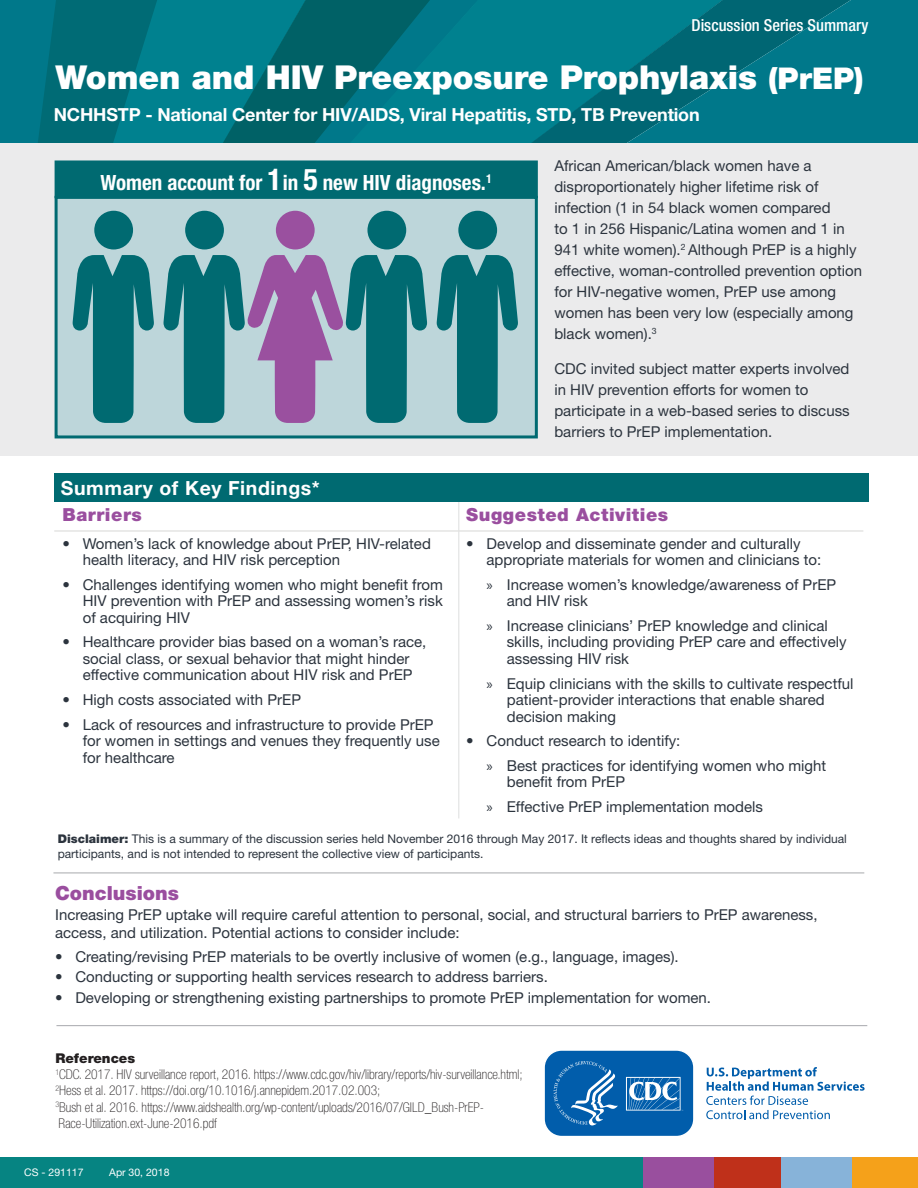
<style>
.page{position:relative;width:918px;height:1188px;background:#fff}
.page>*{position:absolute;margin:0;border:0;box-sizing:border-box;transform-origin:0 0}
.H1-_title{font:900 33px "Helvetica Neue LT Std";color:#fff}
.Women_Account{font:700 condensed 21px "Helvetica Neue LT Std";color:#fff}
.Disclaimer{font:700 19.5px "Helvetica Neue LT Std";letter-spacing:.03em;color:#fff}
.References{font:900 19.5px "Helvetica Neue LT Std";color:#9a4e9f}
.H1_-_sub_title{font:700 18px "Helvetica Neue LT Std";letter-spacing:-.01em;color:#fff}
.Table_Body_Text{font:900 18px "Helvetica Neue LT Std";letter-spacing:.03em;color:#9a4e9f}
.H2_-_Discussion{font:500 condensed 16.5px "Helvetica Neue LT Std";color:#fff}
.Intro_Body__B{font:15px/16.5px "Helvetica Neue LT Std";color:#2c343e}
.B1{font:15px/18px "Helvetica Neue LT Std";color:#2c343e}
.Disclaimer-2{font:15px/21px "Helvetica Neue LT Std";color:#2c343e}
.References-2{font:100 condensed 13.5px/16.2px "Helvetica Neue LT Std";color:#231f20}
.References-3{font:900 13.5px "Helvetica Neue LT Std";color:#231f20}
.Disclaimer-3{font:12px/15px "Helvetica Neue LT Std";color:#2c343e}
.t1{font:10.5px "Helvetica Neue LT Std";color:#fff}
.s1{font-size:30px}
.s2{font-family:"Myriad Pro"}
.s3{font-weight:900}
</style>
<div class="page">
<svg style="left:0;top:0;width:344px;height:143px;background:#00737e"></svg>
<svg style="left:344px;top:0;width:178px;height:143px;background:#007986"></svg>
<svg style="left:522px;top:0;width:94px;height:143px;background:#007b89"></svg>
<svg style="left:616px;top:0;width:302px;height:143px;background:#007383"></svg>
<div style="left:0;top:143px;width:918px;height:313px;background:#ebebec"></div>
<div style="left:0;top:1158px;width:918px;height:30px;background:#068482"></div>
<div style="left:712px;top:1158px;width:70px;height:30px;background:#bf301a"></div>
<div style="left:782px;top:1158px;width:70px;height:30px;background:#87b3d9"></div>
<div style="left:852px;top:1158px;width:66px;height:30px;background:#f5a11a"></div>
<div style="left:643px;top:1158px;width:70px;height:30px;background:#994f9e"></div>
<hr style="left:56px;top:1025px;width:811px;height:1px;background:#a8a9ad">
<hr style="left:458px;top:531px;width:1px;height:287px;background:#dddede">
<hr style="left:458px;top:501px;width:1px;height:30px;background:#dddede">
<hr style="left:54px;top:531px;width:405px;height:1px;background:#d7d7d5">
<hr style="left:459px;top:531px;width:404px;height:1px;background:#d7d7d5">
<hr style="left:53px;top:873px;width:811px;height:1px;background:#a8a9ad">
<div style="left:56px;top:197px;width:480px;height:240px;background:#bdd6da"></div>
<div style="left:367px;top:211px;width:39px;height:38px;background:#006a71;border-radius:50%"></div>
<div style="left:276px;top:211px;width:39px;height:39px;background:#9a509f;border-radius:50%"></div>
<div style="left:458px;top:211px;width:39px;height:38px;background:#006a71;border-radius:50%"></div>
<svg style="left:437px;top:255px;width:81px;height:168px"></svg>
<div style="left:94px;top:211px;width:39px;height:38px;background:#006a71;border-radius:50%"></div>
<svg style="left:72px;top:255px;width:82px;height:168px"></svg>
<div style="left:185px;top:211px;width:39px;height:38px;background:#006a71;border-radius:50%"></div>
<svg style="left:163px;top:255px;width:264px;height:168px"></svg>
<div style="left:55px;top:196px;width:483px;height:242px;border:3px solid #006a71"></div>
<div style="left:55px;top:161px;width:482px;height:37px;background:#006a71"></div>
<div style="left:55px;top:160px;width:483px;height:38px;border:2px solid #006a71"></div>
<div style="left:54px;top:473px;width:815px;height:29px;background:#006a71"></div>
<svg style="left:706px;top:1067px;width:159px;height:52px"></svg>
<svg style="left:544px;top:1050px;width:150px;height:86px;background:#2574b7"></svg>
<p class="H2_-_Discussion" style="left:691px;top:16px;width:179px">Discussion Series Summary</p>
<h1 class="H1-_title" style="left:55px;top:57px;width:810px">Women and HIV Preexposure Prophylaxis <span class="s1">(PrEP)</span></h1>
<h1 class="H1_-_sub_title" style="left:54px;top:104px;width:648px">NCHHSTP - National Center for HIV/AIDS, Viral Hepatitis, STD, TB Prevention</h1>
<p class="Women_Account" style="left:101px;top:170px;width:393px">Women account for <span class="s1">1</span> in <span class="s1">5</span> new HIV diagnoses.<sup>1</sup></p>
<p class="Intro_Body__B" style="left:554px;top:155px;width:309px;line-height:21px">African American/black women have a disproportionately higher lifetime risk of infection (1 in 54 black women compared<br>to 1 in 256 Hispanic/Latina women and 1 in 941 white women).<sup>2</sup> Although PrEP is a highly effective, woman-controlled prevention option for HIV-negative women, PrEP use among women has been very low (especially among black women).<sup>3</sup></p>
<p class="Disclaimer-2" style="left:554px;top:358px;width:297px">CDC invited subject matter experts involved in HIV prevention efforts for women to participate in a web-based series to discuss barriers to PrEP implementation.</p>
<p class="Disclaimer" style="left:61px;top:475px;width:260px">Summary of Key Findings*</p>
<p class="Table_Body_Text" style="left:63px;top:504px;width:81px">Barriers</p>
<p class="Table_Body_Text" style="left:466px;top:504px;width:203px">Suggested Activities</p>
<p class="Intro_Body__B" style="left:83px;top:535px;width:350px;text-indent:-20px">• Women’s lack of knowledge about PrEP, HIV-related health literacy, and HIV risk perception</p>
<p class="Intro_Body__B" style="left:83px;top:576px;width:362px;text-align:justify;text-indent:-20px">• Challenges identifying women who might benefit from HIV prevention with PrEP and assessing women’s risk of acquiring HIV</p>
<p class="Intro_Body__B" style="left:63px;top:634px;width:365px;text-align:center">• Healthcare provider bias based on a woman’s race, social class, or sexual behavior that might hinder effective communication about HIV risk and PrEP</p>
<p class="Intro_Body__B" style="left:63px;top:691px;width:240px">• High costs associated with PrEP</p>
<p class="Intro_Body__B" style="left:83px;top:716px;width:359px;text-indent:-20px">• Lack of resources and infrastructure to provide PrEP for women in settings and venues they frequently use for healthcare</p>
<p class="Intro_Body__B" style="left:487px;top:535px;width:336px;text-indent:-20px">• Develop and disseminate gender and culturally appropriate materials for women and clinicians to:</p>
<p class="Intro_Body__B" style="left:507px;top:576px;width:331px;text-indent:-20px"><span class="s2">»</span> Increase women’s knowledge/awareness of PrEP and HIV risk</p>
<p class="Intro_Body__B" style="left:507px;top:617px;width:341px;text-indent:-20px"><span class="s2">»</span> Increase clinicians’ PrEP knowledge and clinical skills, including providing PrEP care and effectively assessing HIV risk</p>
<p class="Intro_Body__B" style="left:507px;top:675px;width:348px;text-indent:-20px"><span class="s2">»</span> Equip clinicians with the skills to cultivate respectful patient-provider interactions that enable shared decision making</p>
<p class="Intro_Body__B" style="left:466px;top:732px;width:216px">• Conduct research to identify:</p>
<p class="Intro_Body__B" style="left:507px;top:757px;width:321px;text-indent:-20px"><span class="s2">»</span> Best practices for identifying women who might benefit from PrEP</p>
<p class="Intro_Body__B" style="left:487px;top:798px;width:278px"><span class="s2">»</span> Effective PrEP implementation models</p>
<p class="Disclaimer-3" style="left:58px;top:831px;width:791px"><span class="s3">Disclaimer:</span> This is a summary of the discussion series held November 2016 through May 2017. It reflects ideas and thoughts shared by individual participants, and is not intended to represent the collective view of participants.</p>
<p class="References" style="left:55px;top:882px;width:125px">Conclusions</p>
<p class="B1" style="left:55px;top:905px;width:764px">Increasing PrEP uptake will require careful attention to personal, social, and structural barriers to PrEP awareness, access, and utilization. Potential actions to consider include:</p>
<p class="Intro_Body__B" style="left:55px;top:949px;width:625px">• Creating/revising PrEP materials to be overtly inclusive of women (e.g., language, images).</p>
<p class="Intro_Body__B" style="left:55px;top:969px;width:494px">• Conducting or supporting health services research to address barriers.</p>
<p class="Intro_Body__B" style="left:55px;top:989px;width:657px">• Developing or strengthening existing partnerships to promote PrEP implementation for women.</p>
<p class="References-3" style="left:55px;top:1050px;width:81px">References</p>
<p class="References-2" style="left:55px;top:1066px;width:469px"><sup>1</sup>CDC. 2017. HIV surveillance report, 2016. https://www.cdc.gov/hiv/library/reports/hiv-surveillance.html;</p>
<p class="References-2" style="left:55px;top:1082px;width:327px"><sup>2</sup>Hess et al. 2017. https://doi.org/10.1016/j.annepidem.2017.02.003;</p>
<p class="References-2" style="left:55px;top:1099px;width:430px"><sup>3</sup>Bush et al. 2016. https://www.aidshealth.org/wp-content/uploads/2016/07/GILD_Bush-PrEP-<br>Race-Utilization.ext-June-2016.pdf</p>
<p class="t1" style="left:24px;top:1166px;width:61px">CS - 291117</p>
<p class="t1" style="left:109px;top:1166px;width:62px">Apr 30, 2018</p>
</div>
